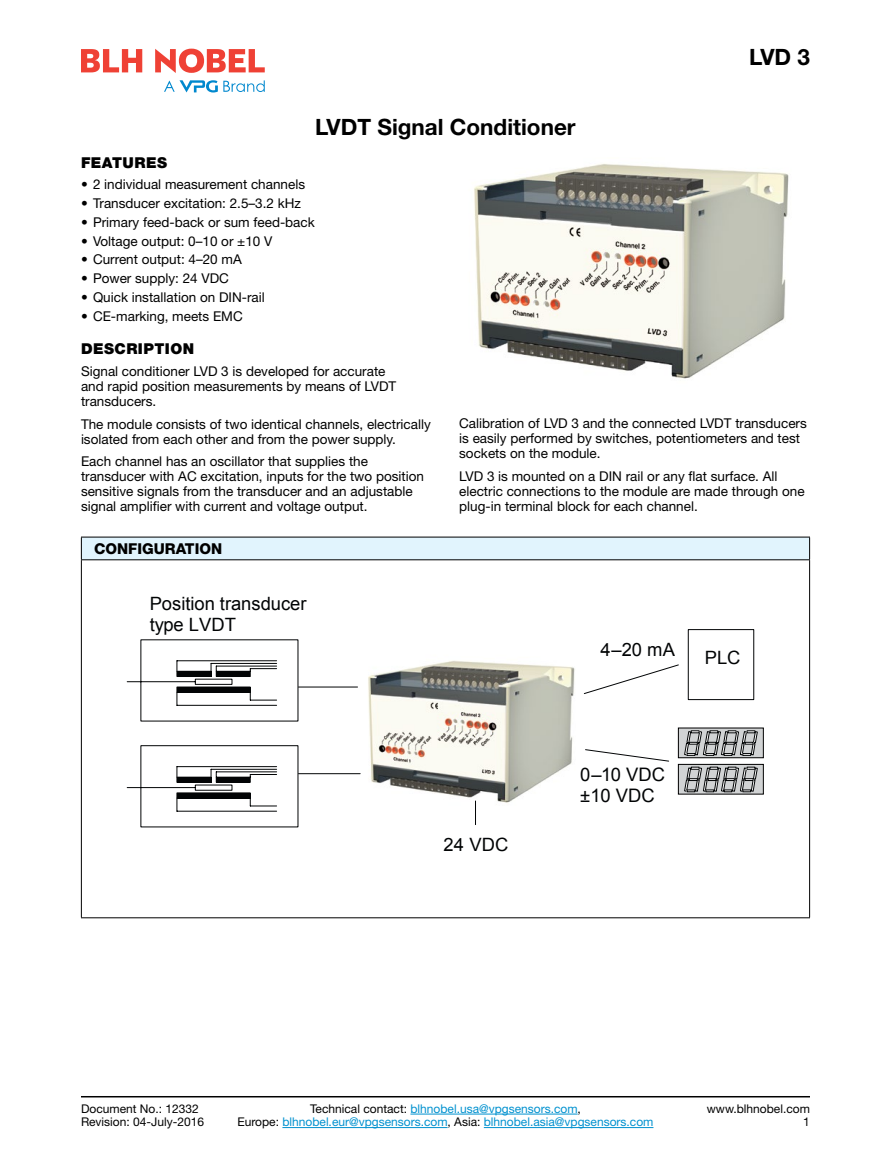
<style>
.page{position:relative;width:891px;height:1175px;background:#fff}
.page>*{position:absolute;margin:0;border:0;box-sizing:border-box;transform-origin:0 0}
.Part_Model_Number_Ri{font:700 22.5px "Helvetica Neue LT Std";color:#000}
.t1{font:18.6px/21px "Arial";color:#020405}
.t2{font:18.3px/20.7px "Arial";color:#020405}
.Body_Heading{font:900 15px "Helvetica Neue LT Std";letter-spacing:.03em;color:#000}
.Table_Heading{font:800 15px "Helvetica Neue LT Std";color:#000}
.Body_Text{font:13.5px/15px "Helvetica Neue LT Std";color:#000}
.t3{font:12px/13.5px "Helvetica Neue LT Std";color:#0091cf;text-align:center}
.Rev-Date-Left{font:12px "Helvetica Neue LT Std";color:#000}
.Document_Number_Left{font:12px "Helvetica Neue LT Std";color:#000}
.Footer_Right{font:12px "Helvetica Neue LT Std";color:#000}
.s1{color:#000}
</style>
<div class="page">
<hr style="left:410px;top:1113px;width:168px;height:1px;background:#0091cf">
<hr style="left:282px;top:1127px;width:166px;height:1px;background:#0091cf">
<hr style="left:484px;top:1127px;width:169px;height:1px;background:#0091cf">
<hr style="left:81px;top:1096px;width:729px;height:1px;background:#000">
<svg style="left:81px;top:49px;width:61px;height:23px"></svg>
<svg style="left:155px;top:49px;width:110px;height:24px"></svg>
<svg style="left:164px;top:80px;width:101px;height:12px"></svg>
<img style="left:474px;top:163px;width:315px;height:216px">
<div style="left:81px;top:537px;width:729px;height:23px;background:#e1f4fd"></div>
<hr style="left:809px;top:560px;width:1px;height:357px;background:#000">
<svg style="left:809px;top:537px;width:1px;height:22px"></svg>
<hr style="left:81px;top:560px;width:1px;height:357px;background:#000">
<hr style="left:81px;top:536px;width:729px;height:1px;background:#000">
<svg style="left:81px;top:537px;width:1px;height:22px"></svg>
<hr style="left:81px;top:559px;width:729px;height:1px;background:#000">
<hr style="left:81px;top:917px;width:729px;height:1px;background:#000">
<div style="left:688px;top:629px;width:66px;height:70px;border:1px solid #020405"></div>
<div style="left:678px;top:728px;width:85px;height:29px;background:#d1d3d4"></div>
<svg style="left:684px;top:730px;width:73px;height:25px"></svg>
<svg style="left:680px;top:766px;width:81px;height:26px"></svg>
<div style="left:678px;top:764px;width:85px;height:30px;border:1px solid #000"></div>
<svg style="left:684px;top:767px;width:73px;height:24px;background:#949697"></svg>
<svg style="left:127px;top:639px;width:551px;height:188px"></svg>
<p class="Part_Model_Number_Ri" style="left:315px;top:113px;width:262px">LVDT Signal Conditioner</p>
<p class="Part_Model_Number_Ri" style="left:749px;top:43px;width:62px">LVD 3</p>
<p class="Body_Heading" style="left:81px;top:153px;width:88px">FEATURES</p>
<p class="Body_Text" style="left:81px;top:177px;width:226px">• 2 individual measurement channels</p>
<p class="Body_Text" style="left:81px;top:196px;width:222px">• Transducer excitation: 2.5–3.2 kHz</p>
<p class="Body_Text" style="left:81px;top:214px;width:235px">• Primary feed-back or sum feed-back</p>
<p class="Body_Text" style="left:81px;top:233px;width:193px">• Voltage output: 0–10 or ±10 V</p>
<p class="Body_Text" style="left:81px;top:252px;width:162px">• Current output: 4–20 mA</p>
<p class="Body_Text" style="left:81px;top:271px;width:150px">• Power supply: 24 VDC</p>
<p class="Body_Text" style="left:81px;top:289px;width:185px">• Quick installation on DIN-rail</p>
<p class="Body_Text" style="left:81px;top:308px;width:163px">• CE-marking, meets EMC</p>
<p class="Body_Heading" style="left:81px;top:340px;width:115px">DESCRIPTION</p>
<p class="Body_Text" style="left:81px;top:364px;width:317px">Signal conditioner LVD 3 is developed for accurate and rapid position measurements by means of LVDT transducers.</p>
<p class="Body_Text" style="left:81px;top:416px;width:351px">The module consists of two identical channels, electrically isolated from each other and from the power supply.</p>
<p class="Body_Text" style="left:81px;top:454px;width:345px">Each channel has an oscillator that supplies the transducer with AC excitation, inputs for the two position sensitive signals from the transducer and an adjustable signal amplifier with current and voltage output.</p>
<p class="Table_Heading" style="left:94px;top:539px;width:130px">CONFIGURATION</p>
<p class="t2" style="left:150px;top:593px;width:158px">Position transducer type LVDT</p>
<p class="Body_Text" style="left:459px;top:416px;width:349px">Calibration of LVD 3 and the connected LVDT transducers is easily performed by switches, potentiometers and test sockets on the module.</p>
<p class="Body_Text" style="left:459px;top:468px;width:347px">LVD 3 is mounted on a DIN rail or any flat surface. All electric connections to the module are made through one plug-in terminal block for each channel.</p>
<p class="t2" style="left:601px;top:639px;width:76px">4–20 mA</p>
<p class="t2" style="left:705px;top:647px;width:37px">PLC</p>
<p class="t2" style="left:444px;top:834px;width:66px">24 VDC</p>
<p class="t1" style="left:580px;top:764px;width:86px">0–10 VDC ±10 VDC</p>
<p class="Document_Number_Left" style="left:81px;top:1101px;width:119px">Document No.: 12332</p>
<p class="Rev-Date-Left" style="left:81px;top:1114px;width:125px">Revision: 04-July-2016</p>
<p class="t3" style="left:238px;top:1101px;width:417px"><span class="s1">Technical contact:</span> blhnobel.usa@vpgsensors.com<span class="s1">,<br>Europe:</span> blhnobel.eur@vpgsensors.com<span class="s1">, Asia:</span> blhnobel.asia@vpgsensors.com</p>
<p class="Footer_Right" style="left:707px;top:1101px;width:105px">www.blhnobel.com</p>
<p class="Footer_Right" style="left:803px;top:1114px;width:8px">1</p>
</div>
